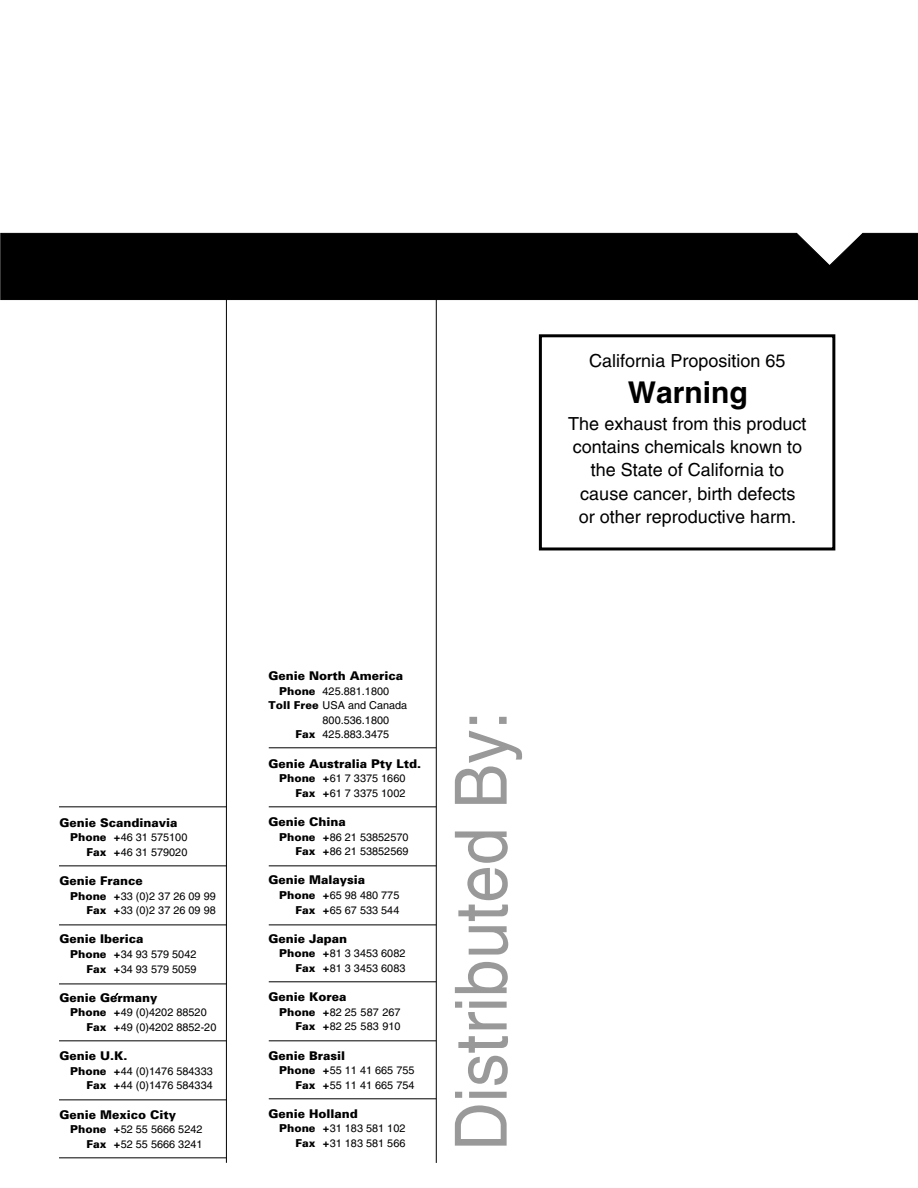
<style>
.page{position:relative;width:918px;height:1188px;background:#fff}
.page>*{position:absolute;margin:0;border:0;box-sizing:border-box;transform-origin:0 0}
.t1{font:72px "Switzerland";color:#999;scale:.94 1}
.t2{font:700 30px "Switzerland";color:#000}
.t3{font:18px/23.4px "Switzerland";color:#000;text-align:center}
.t4{font:700 12px "USA Black";color:#000}
.t5{font:10.8px/14.5px "Switzerland";color:#000;text-align:right}
.s1{font-family:"USA Black";font-weight:700}
</style>
<div class="page">
<hr style="left:436px;top:294px;width:1px;height:869px;background:#000">
<hr style="left:226px;top:294px;width:1px;height:869px;background:#000">
<svg style="left:113px;top:993px;width:6px;height:6px"></svg>
<hr style="left:269px;top:747px;width:167px;height:1px;background:#000">
<hr style="left:59px;top:806px;width:167px;height:1px;background:#000">
<hr style="left:269px;top:806px;width:167px;height:1px;background:#000">
<hr style="left:59px;top:865px;width:167px;height:1px;background:#000">
<hr style="left:269px;top:865px;width:167px;height:1px;background:#000">
<hr style="left:59px;top:925px;width:167px;height:1px;background:#000">
<hr style="left:269px;top:925px;width:167px;height:1px;background:#000">
<hr style="left:59px;top:984px;width:167px;height:1px;background:#000">
<hr style="left:269px;top:981px;width:167px;height:1px;background:#000">
<hr style="left:59px;top:1040px;width:167px;height:1px;background:#000">
<hr style="left:269px;top:1040px;width:167px;height:1px;background:#000">
<hr style="left:59px;top:1099px;width:167px;height:1px;background:#000">
<hr style="left:269px;top:1098px;width:167px;height:1px;background:#000">
<hr style="left:59px;top:1157px;width:167px;height:1px;background:#000">
<div style="left:0;top:233px;width:918px;height:67px;background:#000"></div>
<div style="left:539px;top:334px;width:296px;height:216px;border:3px solid #000"></div>
<h3 class="t3" style="left:589px;top:351px;width:198px">California Proposition 65</h3>
<h2 class="t2" style="left:628px;top:381px;width:122px">Warning</h2>
<h3 class="t3" style="left:568px;top:413px;width:240px">The exhaust from this product contains chemicals known to the State of California to cause cancer, birth defects<br>or other reproductive harm.</h3>
<p class="t4" style="left:60px;top:818px;width:120px">Genie Scandinavia</p>
<p class="t5" style="left:70px;top:831px;width:119px"><span class="s1">Phone +</span>46 31 575100<br><span class="s1">Fax +</span>46 31 579020</p>
<p class="t4" style="left:60px;top:876px;width:85px">Genie France</p>
<p class="t5" style="left:70px;top:890px;width:147px"><span class="s1">Phone +</span>33 (0)2 37 26 09 99<br><span class="s1">Fax +</span>33 (0)2 37 26 09 98</p>
<p class="t4" style="left:60px;top:935px;width:85px">Genie Iberica</p>
<p class="t5" style="left:70px;top:948px;width:128px"><span class="s1">Phone +</span>34 93 579 5042<br><span class="s1">Fax +</span>34 93 579 5059</p>
<p class="t4" style="left:60px;top:993px;width:99px">Genie Germany</p>
<p class="t5" style="left:87px;top:1006px;width:131px;text-align:left;text-indent:-16px"><span class="s1">Phone +</span>49 (0)4202 88520<br><span class="s1">Fax +</span>49 (0)4202 8852-20</p>
<p class="t4" style="left:60px;top:1051px;width:69px">Genie U.K.</p>
<p class="t5" style="left:70px;top:1065px;width:144px"><span class="s1">Phone +</span>44 (0)1476 584333<br><span class="s1">Fax +</span>44 (0)1476 584334</p>
<p class="t4" style="left:60px;top:1110px;width:118px">Genie Mexico City</p>
<p class="t5" style="left:70px;top:1123px;width:134px"><span class="s1">Phone +</span>52 55 5666 5242<br><span class="s1">Fax +</span>52 55 5666 3241</p>
<p class="t4" style="left:269px;top:671px;width:136px">Genie North America</p>
<p class="t5" style="left:279px;top:685px;width:111px"><span class="s1">Phone</span> 425.881.1800</p>
<p class="t5" style="left:269px;top:699px;width:140px"><span class="s1">Toll Free</span> USA and Canada</p>
<p class="t5" style="left:323px;top:714px;width:68px">800.536.1800</p>
<p class="t5" style="left:296px;top:728px;width:95px"><span class="s1">Fax</span> 425.883.3475</p>
<p class="t4" style="left:269px;top:759px;width:154px">Genie Australia Pty Ltd.</p>
<p class="t5" style="left:279px;top:772px;width:128px"><span class="s1">Phone +</span>61 7 3375 1660<br><span class="s1">Fax +</span>61 7 3375 1002</p>
<p class="t4" style="left:269px;top:817px;width:79px">Genie China</p>
<p class="t5" style="left:279px;top:831px;width:131px"><span class="s1">Phone +</span>86 21 53852570<br><span class="s1">Fax +</span>86 21 53852569</p>
<p class="t4" style="left:269px;top:876px;width:98px">Genie Malaysia</p>
<p class="t5" style="left:279px;top:889px;width:122px"><span class="s1">Phone +</span>65 98 480 775<br><span class="s1">Fax +</span>65 67 533 544</p>
<p class="t4" style="left:269px;top:934px;width:80px">Genie Japan</p>
<p class="t5" style="left:279px;top:947px;width:128px"><span class="s1">Phone +</span>81 3 3453 6082<br><span class="s1">Fax +</span>81 3 3453 6083</p>
<p class="t4" style="left:269px;top:992px;width:79px">Genie Korea</p>
<p class="t5" style="left:279px;top:1006px;width:123px"><span class="s1">Phone +</span>82 25 587 267<br><span class="s1">Fax +</span>82 25 583 910</p>
<p class="t4" style="left:269px;top:1051px;width:78px">Genie Brasil</p>
<p class="t5" style="left:279px;top:1064px;width:137px"><span class="s1">Phone +</span>55 11 41 665 755<br><span class="s1">Fax +</span>55 11 41 665 754</p>
<p class="t4" style="left:269px;top:1109px;width:91px">Genie Holland</p>
<p class="t5" style="left:279px;top:1122px;width:128px"><span class="s1">Phone +</span>31 183 581 102<br><span class="s1">Fax +</span>31 183 581 566</p>
<h1 class="t1" style="left:453px;top:1151px;width:470px;rotate:-90deg">Distributed By:</h1>
</div>
